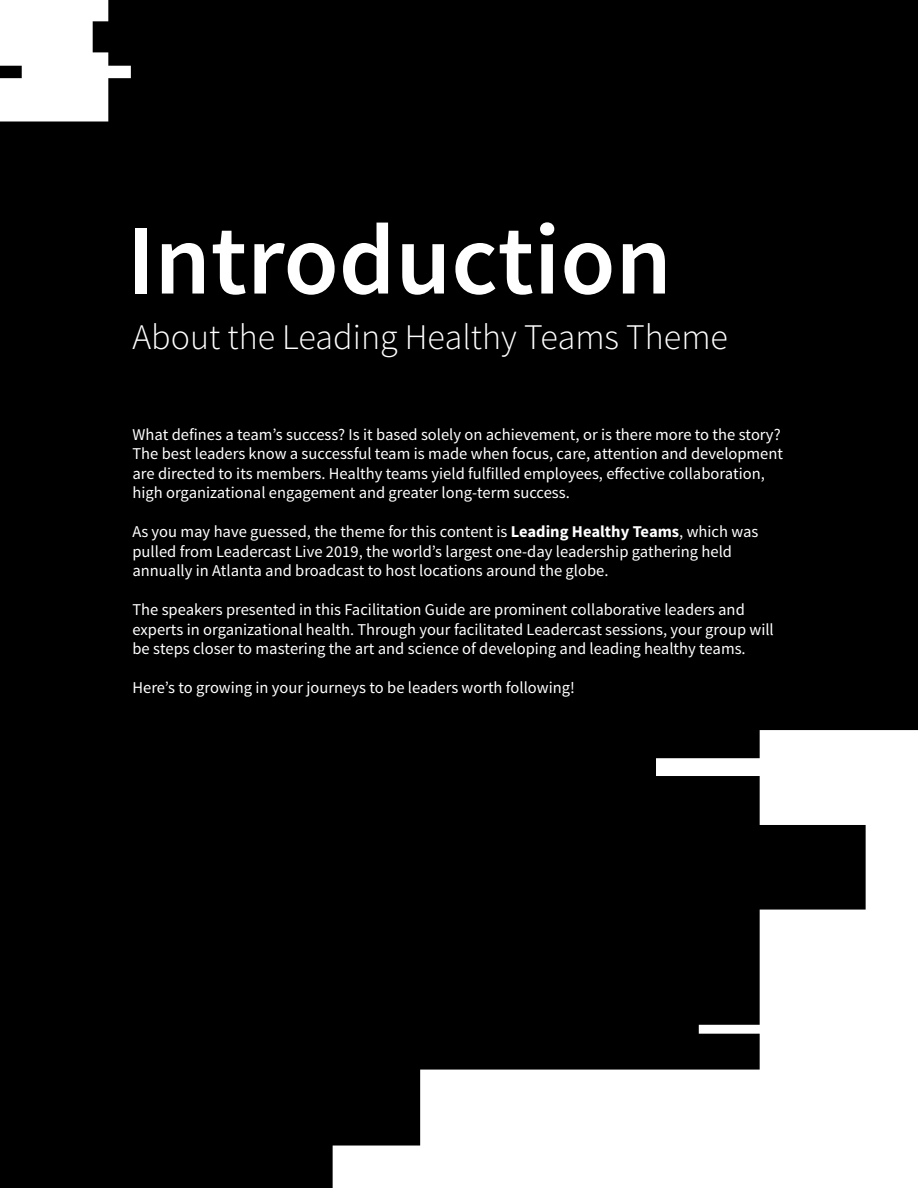
<style>
.page{position:relative;width:918px;height:1188px;background:#fff}
.page>*{position:absolute;margin:0;border:0;box-sizing:border-box;transform-origin:0 0}
.t1{font:600 100.5px "Source Sans Pro";color:#fff}
.t2{font:300 36px "Source Sans Pro";color:#fff}
.t3{font:16.5px/19.5px "Source Sans Pro";color:#fff}
.s1{font-weight:700}
</style>
<div class="page">
<div style="left:1px;top:0;width:917px;height:1188px;background:#000"></div>
<svg style="left:333px;top:730px;width:585px;height:458px"></svg>
<svg style="left:0;top:0;width:131px;height:122px"></svg>
<h1 class="t1" style="left:126px;top:197px;width:547px">Introduction</h1>
<h2 class="t2" style="left:132px;top:315px;width:597px">About the Leading Healthy Teams Theme</h2>
<p class="t3" style="left:132px;top:425px;width:652px">What defines a team’s success? Is it based solely on achievement, or is there more to the story?<br>The best leaders know a successful team is made when focus, care, attention and development are directed to its members. Healthy teams yield fulfilled employees, effective collaboration, high organizational engagement and greater long-term success.</p>
<p class="t3" style="left:132px;top:522px;width:627px">As you may have guessed, the theme for this content is <span class="s1">Leading Healthy Teams</span>, which was pulled from Leadercast Live 2019, the world’s largest one-day leadership gathering held annually in Atlanta and broadcast to host locations around the globe.</p>
<p class="t3" style="left:132px;top:600px;width:643px">The speakers presented in this Facilitation Guide are prominent collaborative leaders and experts in organizational health. Through your facilitated Leadercast sessions, your group will be steps closer to mastering the art and science of developing and leading healthy teams.</p>
<p class="t3" style="left:132px;top:678px;width:444px">Here’s to growing in your journeys to be leaders worth following!</p>
</div>
